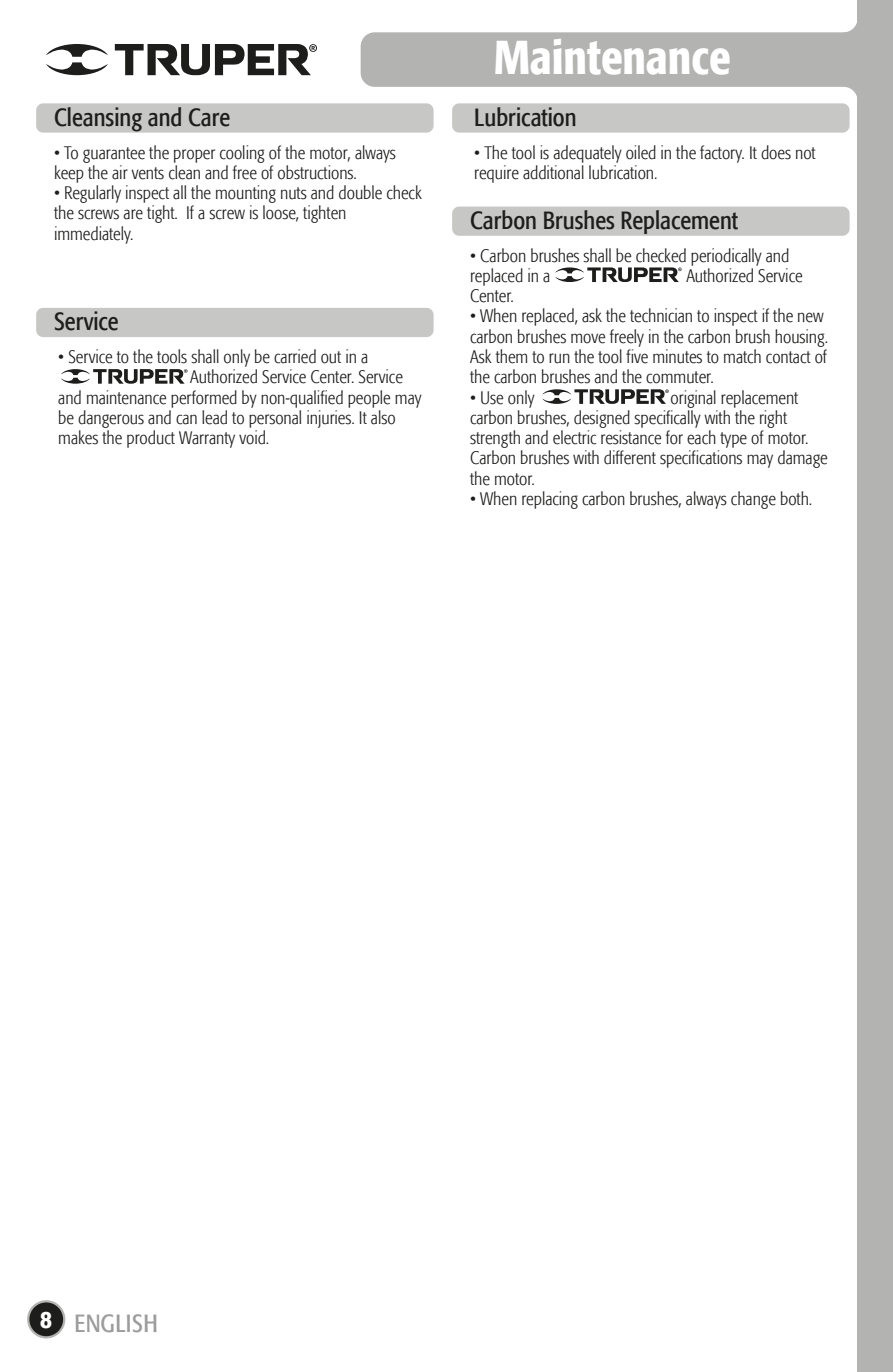
<style>
.page{position:relative;width:893px;height:1372px;background:#fff}
.page>*{position:absolute;margin:0;border:0;box-sizing:border-box;transform-origin:0 0}
.t1{font:500 condensed 47.25px "Formata";color:#fff}
.t2{font:condensed 24.75px "Formata";color:#1d1d1c}
.t3{font:condensed 24.75px "Formata";letter-spacing:.02em;color:#9c9c9c}
.t4{font:500 condensed 24.75px "Formata";color:#fff}
.t5{font:300 condensed 18px/20.2px "Formata";color:#1d1d1c}
</style>
<div class="page">
<div style="left:857px;top:0;width:36px;height:1371px;background:#b3b3b2"></div>
<div style="left:361px;top:32px;width:496px;height:55px;background:#b3b3b2;border-radius:14px"></div>
<svg style="left:846px;top:23px;width:11px;height:73px"></svg>
<div style="left:36px;top:103px;width:398px;height:30px;background:#c7c7c6;border-radius:7px"></div>
<div style="left:36px;top:308px;width:398px;height:29px;background:#c7c7c6;border-radius:7px"></div>
<div style="left:452px;top:206px;width:398px;height:30px;background:#c7c7c6;border-radius:7px"></div>
<div style="left:452px;top:103px;width:398px;height:30px;background:#c7c7c6;border-radius:7px"></div>
<div style="left:28px;top:1301px;width:36px;height:36px;background:#1d1d1c;border-radius:50%"></div>
<div style="left:27px;top:1300px;width:38px;height:38px;border:2px solid #b3b3b2;border-radius:50%"></div>
<svg style="left:46px;top:44px;width:271px;height:31px"></svg>
<svg style="left:61px;top:369px;width:126px;height:14px"></svg>
<svg style="left:555px;top:267px;width:127px;height:15px"></svg>
<svg style="left:542px;top:389px;width:127px;height:15px"></svg>
<h1 class="t1" style="left:494px;top:29px;width:239px">Maintenance</h1>
<h2 class="t2" style="left:54px;top:103px;width:178px">Cleansing and Care</h2>
<h2 class="t2" style="left:474px;top:103px;width:104px">Lubrication</h2>
<p class="t5" style="left:54px;top:142px;width:343px">• To guarantee the proper cooling of the motor, always keep the air vents clean and free of obstructions.</p>
<p class="t5" style="left:54px;top:183px;width:369px">• Regularly inspect all the mounting nuts and double check the screws are tight. If a screw is loose, tighten immediately.</p>
<h2 class="t2" style="left:54px;top:307px;width:66px">Service</h2>
<p class="t5" style="left:58px;top:347px;width:311px">• Service to the tools shall only be carried out in a</p>
<p class="t5" style="left:190px;top:367px;width:214px">Authorized Service Center. Service</p>
<p class="t5" style="left:58px;top:387px;width:365px">and maintenance performed by non-qualified people may</p>
<p class="t5" style="left:58px;top:407px;width:339px">be dangerous and can lead to personal injuries. It also</p>
<p class="t5" style="left:58px;top:428px;width:213px">makes the product Warranty void.</p>
<p class="t5" style="left:474px;top:142px;width:343px">• The tool is adequately oiled in the factory. It does not require additional lubrication.</p>
<h2 class="t2" style="left:470px;top:206px;width:270px">Carbon Brushes Replacement</h2>
<p class="t5" style="left:470px;top:245px;width:321px">• Carbon brushes shall be checked periodically and replaced in a</p>
<p class="t5" style="left:686px;top:266px;width:118px">Authorized Service</p>
<p class="t5" style="left:470px;top:286px;width:45px">Center.</p>
<p class="t5" style="left:470px;top:306px;width:359px">• When replaced, ask the technician to inspect if the new carbon brushes move freely in the carbon brush housing.<br>Ask them to run the tool five minutes to match contact of the carbon brushes and the commuter.</p>
<p class="t5" style="left:470px;top:387px;width:66px">• Use only</p>
<p class="t5" style="left:470px;top:387px;width:359px;text-indent:200px">original replacement carbon brushes, designed specifically with the right strength and electric resistance for each type of motor.<br>Carbon brushes with different specifications may damage the motor.</p>
<p class="t5" style="left:470px;top:488px;width:344px">• When replacing carbon brushes, always change both.</p>
<h2 class="t4" style="left:40px;top:1304px;width:13px">8</h2>
<h2 class="t3" style="left:74px;top:1308px;width:85px">ENGLISH</h2>
</div>
